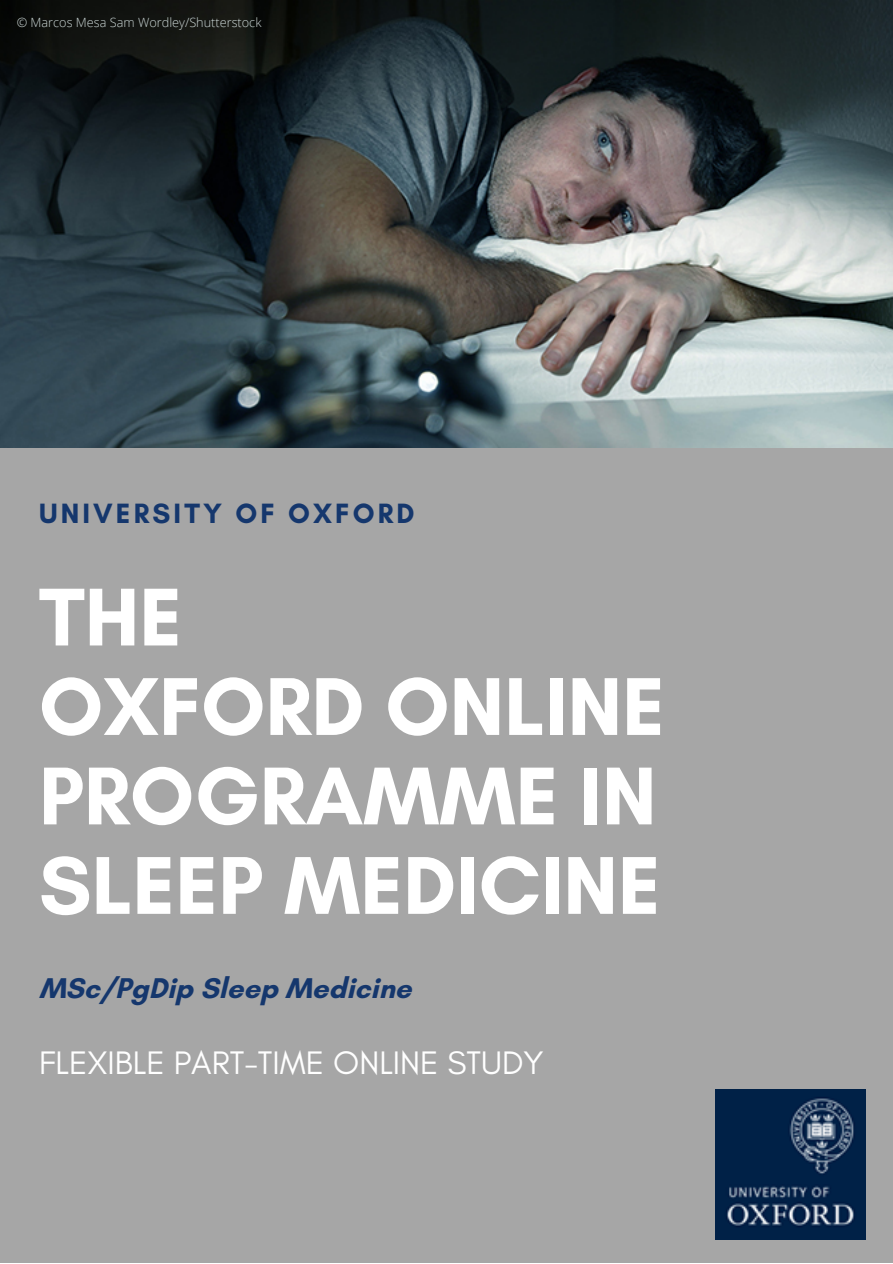
<style>
.page{position:relative;width:893px;height:1264px;background:#fff}
.page>*{position:absolute;margin:0;border:0;box-sizing:border-box;transform-origin:0 0}
.t1{font:700 83.4px/89.4px "Glacial Indifference";color:#fff}
.t2{font:33.15px "Glacial Indifference";color:#fff}
.t3{font:700 29.1px "Glacial Indifference";color:#15376d}
.t4{font:700 28.5px "Glacial Indifference";letter-spacing:.11em;color:#15376d}
.t5{font:300 12.75px "Open Sans";color:#cbd6d5}
</style>
<div class="page">
<div style="left:0;top:0;width:892px;height:1262px;background:#a6a6a6"></div>
<img style="left:715px;top:1089px;width:150px;height:150px">
<img style="left:0;top:0;width:892px;height:447px">
<p class="t5" style="left:17px;top:14px;width:246px">© Marcos Mesa Sam Wordley/Shutterstock</p>
<p class="t4" style="left:39px;top:496px;width:377px">UNIVERSITY OF OXFORD</p>
<p class="t1" style="left:39px;top:571px;width:627px">THE<br>OXFORD ONLINE<br>PROGRAMME IN<br>SLEEP MEDICINE</p>
<p class="t3" style="left:39px;top:970px;width:374px">MSc/PgDip Sleep Medicine</p>
<p class="t2" style="left:39px;top:1042px;width:506px">FLEXIBLE PART-TIME ONLINE STUDY</p>
</div>
